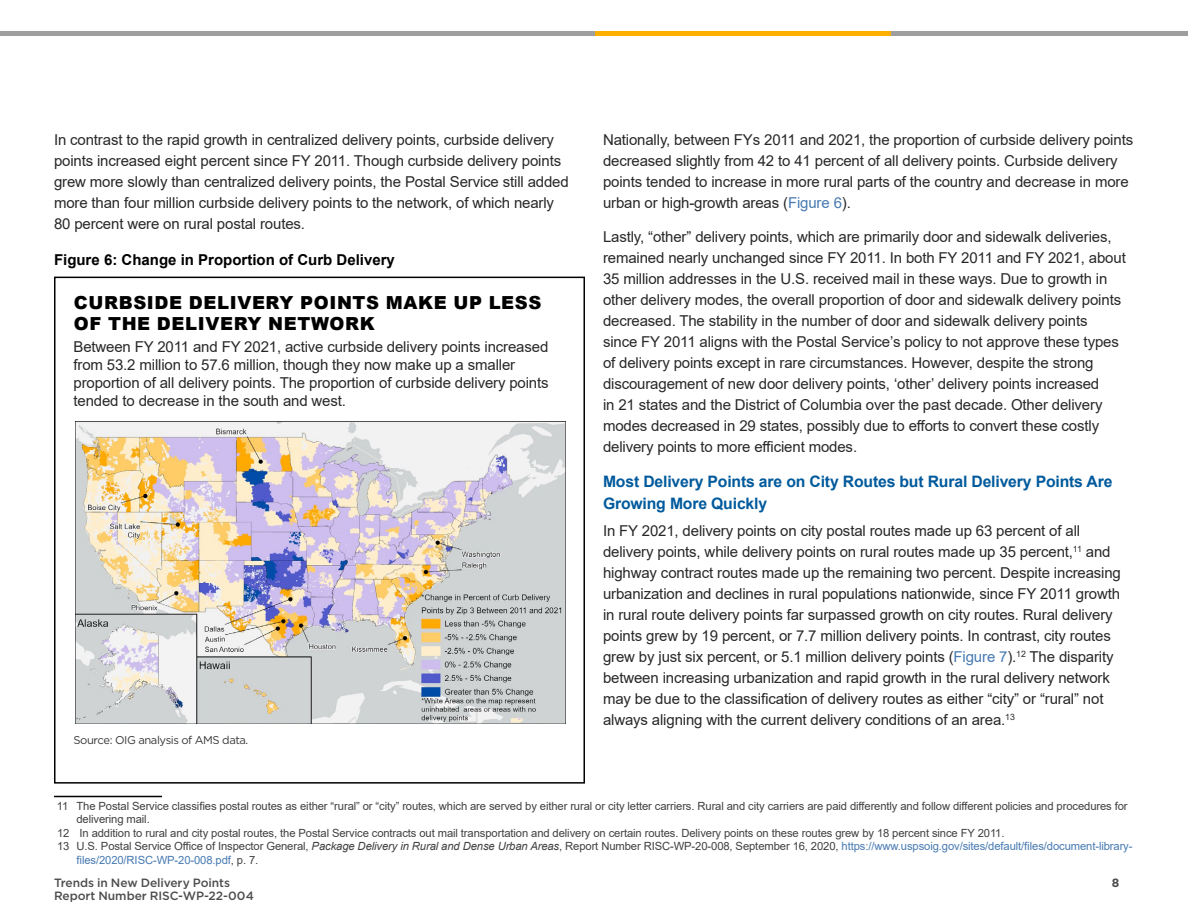
<style>
.page{position:relative;width:1188px;height:918px;background:#fff}
.page>*{position:absolute;margin:0;border:0;box-sizing:border-box;transform-origin:0 0}
.t1{font:900 18px/21px "Arial";letter-spacing:.035em;color:#000}
.t2{font:700 15.75px/21.8px "Arial";letter-spacing:-.01em;color:#005a9c}
.t3{font:15px/21px "Arial";letter-spacing:-.01em;color:#292829}
.t4{font:700 15px "Arial";color:#000}
.t5{font:500 12px/13.5px "Gotham";letter-spacing:-.005em;color:#4d4d4f}
.t6{font:700 12px "Gotham";color:#4d4d4f}
.t7{font:11.25px "Arial";letter-spacing:-.01em;color:#414042}
.t8{font:11.25px "Arial";letter-spacing:-.01em;color:#477ab2}
.t9{font:11.25px "Gotham";letter-spacing:-.04em;color:#383839}
.s1{color:#477ab2}
.s2{font-style:italic}
.s3{color:#414042}
</style>
<div class="page">
<hr style="left:54px;top:796px;width:108px;height:1px;background:#000">
<img style="left:75px;top:422px;width:490px;height:301px">
<div style="left:54px;top:277px;width:531px;height:507px;border:2px solid #000"></div>
<hr style="left:0;top:32px;width:1188px;height:4px;background:#9e9e9e">
<hr style="left:595px;top:32px;width:295px;height:4px;background:#ffaf00">
<p class="t3" style="left:54px;top:129px;width:516px">In contrast to the rapid growth in centralized delivery points, curbside delivery points increased eight percent since FY 2011. Though curbside delivery points grew more slowly than centralized delivery points, the Postal Service still added more than four million curbside delivery points to the network, of which nearly 80 percent were on rural postal routes.</p>
<p class="t4" style="left:54px;top:249px;width:342px">Figure 6: Change in Proportion of Curb Delivery</p>
<p class="t1" style="left:74px;top:292px;width:469px">CURBSIDE DELIVERY POINTS MAKE UP LESS<br>OF THE DELIVERY NETWORK</p>
<p class="t3" style="left:74px;top:338px;width:477px;line-height:18px">Between FY 2011 and FY 2021, active curbside delivery points increased from 53.2 million to 57.6 million, though they now make up a smaller proportion of all delivery points. The proportion of curbside delivery points tended to decrease in the south and west.</p>
<p class="t9" style="left:74px;top:734px;width:176px">Source: OIG analysis of AMS data.</p>
<p class="t3" style="left:603px;top:129px;width:532px">Nationally, between FYs 2011 and 2021, the proportion of curbside delivery points decreased slightly from 42 to 41 percent of all delivery points. Curbside delivery points tended to increase in more rural parts of the country and decrease in more urban or high-growth areas (<span class="s1">Figure 6</span>).</p>
<p class="t3" style="left:603px;top:226px;width:524px">Lastly, “other” delivery points, which are primarily door and sidewalk deliveries, remained nearly unchanged since FY 2011. In both FY 2011 and FY 2021, about 35 million addresses in the U.S. received mail in these ways. Due to growth in other delivery modes, the overall proportion of door and sidewalk delivery points decreased. The stability in the number of door and sidewalk delivery points<br>since FY 2011 aligns with the Postal Service’s policy to not approve these types of delivery points except in rare circumstances. However, despite the strong discouragement of new door delivery points, ‘other’ delivery points increased<br>in 21 states and the District of Columbia over the past decade. Other delivery modes decreased in 29 states, possibly due to efforts to convert these costly delivery points to more efficient modes.</p>
<p class="t2" style="left:603px;top:471px;width:511px">Most Delivery Points are on City Routes but Rural Delivery Points Are<br>Growing More Quickly</p>
<p class="t3" style="left:603px;top:520px;width:519px">In FY 2021, delivery points on city postal routes made up 63 percent of all delivery points, while delivery points on rural routes made up 35 percent,<sup>11</sup> and highway contract routes made up the remaining two percent. Despite increasing urbanization and declines in rural populations nationwide, since FY 2011 growth in rural route delivery points far surpassed growth on city routes. Rural delivery points grew by 19 percent, or 7.7 million delivery points. In contrast, city routes grew by just six percent, or 5.1 million delivery points (<span class="s1">Figure 7</span>).<sup>12</sup> The disparity between increasing urbanization and rapid growth in the rural delivery network may be due to the classification of delivery routes as either “city” or “rural” not always aligning with the current delivery conditions of an area.<sup>13</sup></p>
<p class="t7" style="left:57px;top:798px;width:1072px">11 The Postal Service classifies postal routes as either “rural” or “city” routes, which are served by either rural or city letter carriers. Rural and city carriers are paid differently and follow different policies and procedures for</p>
<p class="t7" style="left:76px;top:812px;width:75px">delivering mail.</p>
<p class="t7" style="left:57px;top:825px;width:949px">12 In addition to rural and city postal routes, the Postal Service contracts out mail transportation and delivery on certain routes. Delivery points on these routes grew by 18 percent since FY 2011.</p>
<p class="t7" style="left:57px;top:839px;width:1077px">13 U.S. Postal Service Office of Inspector General, <span class="s2">Package Delivery in Rural and Dense Urban Areas</span>, Report Number RISC-WP-20-008, September 16, 2020, <span class="s1">https://www.uspsoig.gov/sites/default/files/document-library-</span></p>
<p class="t8" style="left:77px;top:852px;width:183px">files/2020/RISC-WP-20-008.pdf<span class="s3">, p. 7.</span></p>
<p class="t5" style="left:54px;top:875px;width:201px">Trends in New Delivery Points<br>Report Number RISC-WP-22-004</p>
<p class="t6" style="left:1112px;top:875px;width:9px">8</p>
</div>
